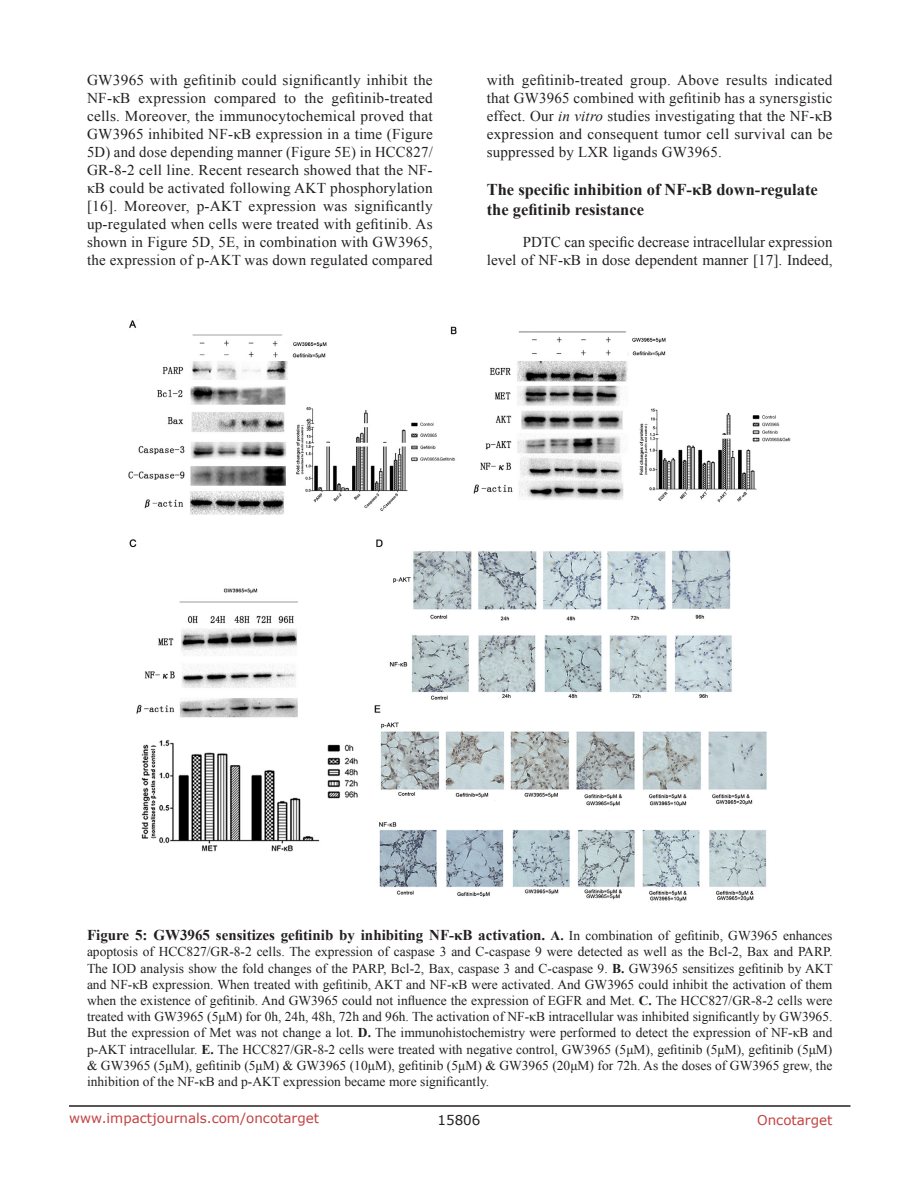
<style>
.page{position:relative;width:918px;height:1188px;background:#fff}
.page>*{position:absolute;margin:0;border:0;box-sizing:border-box;transform-origin:0 0}
.SubHeading{font:700 16.5px/19.8px "Times New Roman";color:#231f20}
.BodyText{font:15px/18px "Times New Roman";letter-spacing:.015em;color:#231f20;text-align:justify}
.figuretext{font:700 15px "Times New Roman";color:#231f20}
.figuretext-2{font:13.5px/16.2px "Times New Roman";color:#231f20;text-align:justify}
.t1{font:13.5px "Verdana";color:#c24141}
.t2{font:13.5px "Verdana";color:#231f20}
.s1{font-style:italic}
.s2{font-size:13.5px}
.s3{font-weight:400;font-size:13.5px}
.s4{font-weight:700}
</style>
<div class="page">
<hr style="left:69px;top:1105px;width:781px;height:2px;background:#231f20">
<img style="left:129px;top:319px;width:662px;height:583px">
<p class="BodyText" style="left:87px;top:71px;width:347px">GW3965 with gefitinib could significantly inhibit the NF-κB expression compared to the gefitinib-treated cells. Moreover, the immunocytochemical proved that GW3965 inhibited NF-κB expression in a time (Figure 5D) and dose depending manner (Figure 5E) in HCC827/ GR-8-2 cell line. Recent research showed that the NF&shy;κB could be activated following AKT phosphorylation [16]. Moreover, p-AKT expression was significantly up-regulated when cells were treated with gefitinib. As shown in Figure 5D, 5E, in combination with GW3965, the expression of p-AKT was down regulated compared</p>
<p class="BodyText" style="left:487px;top:71px;width:347px">with gefitinib-treated group. Above results indicated that GW3965 combined with gefitinib has a synersgistic effect. Our <span class="s1">in vitro</span> studies investigating that the NF-κB expression and consequent tumor cell survival can be suppressed by LXR ligands GW3965.</p>
<p class="SubHeading" style="left:487px;top:179px;width:333px">The specific inhibition of NF-κB down-regulate the gefitinib resistance</p>
<p class="BodyText" style="left:487px;top:232px;width:347px;text-align:right">PDTC can specific decrease intracellular expression<br>level of NF-κB in dose dependent manner [17]. Indeed,</p>
<p class="figuretext" style="left:87px;top:925px;width:747px">Figure 5: GW3965 sensitizes gefitinib by inhibiting NF-κB activation. <span class="s2">A.</span> <span class="s3">In combination of gefitinib, GW3965 enhances</span></p>
<p class="figuretext-2" style="left:87px;top:944px;width:747px">apoptosis of HCC827/GR-8-2 cells. The expression of caspase 3 and C-caspase 9 were detected as well as the Bcl-2, Bax and PARP.<br>The IOD analysis show the fold changes of the PARP, Bcl-2, Bax, caspase 3 and C-caspase 9. <span class="s4">B.</span> GW3965 sensitizes gefitinib by AKT and NF-κB expression. When treated with gefitinib, AKT and NF-κB were activated. And GW3965 could inhibit the activation of them when the existence of gefitinib. And GW3965 could not influence the expression of EGFR and Met. <span class="s4">C.</span> The HCC827/GR-8-2 cells were treated with GW3965 (5μM) for 0h, 24h, 48h, 72h and 96h. The activation of NF-κB intracellular was inhibited significantly by GW3965.<br>But the expression of Met was not change a lot. <span class="s4">D.</span> The immunohistochemistry were performed to detect the expression of NF-κB and p-AKT intracellular. <span class="s4">E.</span> The HCC827/GR-8-2 cells were treated with negative control, GW3965 (5μM), gefitinib (5μM), gefitinib (5μM) &amp; GW3965 (5μM), gefitinib (5μM) &amp; GW3965 (10μM), gefitinib (5μM) &amp; GW3965 (20μM) for 72h. As the doses of GW3965 grew, the inhibition of the NF-κB and p-AKT expression became more significantly.</p>
<p class="t1" style="left:69px;top:1109px;width:252px">www.impactjournals.com/oncotarget</p>
<p class="t2" style="left:438px;top:1111px;width:44px">15806</p>
<p class="t1" style="left:757px;top:1111px;width:77px">Oncotarget</p>
</div>
